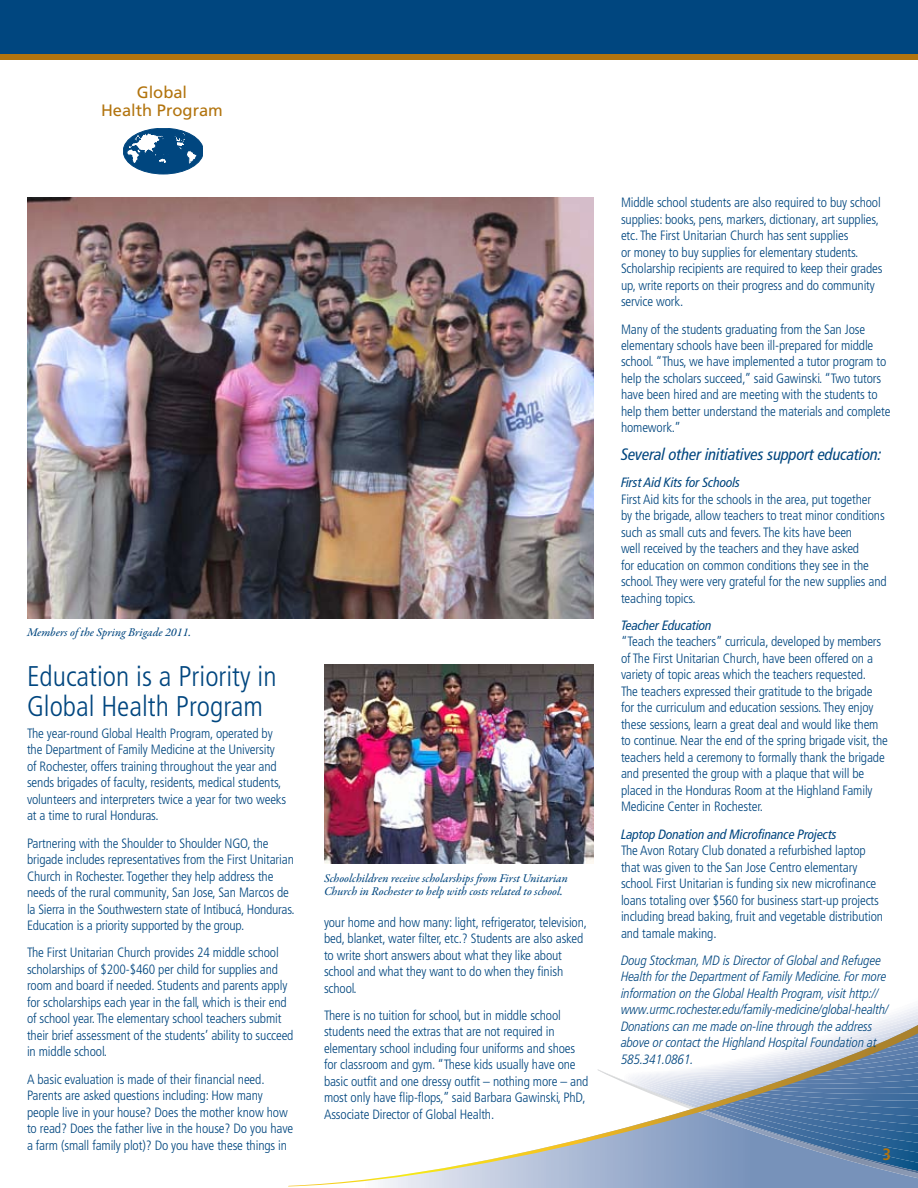
<style>
.page{position:relative;width:918px;height:1188px;background:#fff}
.page>*{position:absolute;margin:0;border:0;box-sizing:border-box;transform-origin:0 0}
.t1{font:300 condensed 28.5px/30px "Frutiger LT Pro";color:#00467f}
.t2{font:italic condensed 16.5px "Frutiger LT Pro";letter-spacing:-.01em;color:#00467f}
.t3{font:16.5px/18px "Frutiger";color:#b2740e;text-align:center}
.t4{font:700 condensed 16.5px "Frutiger LT Pro";color:#b2740e}
.t5{font:300 condensed 13.5px/16.5px "Frutiger LT Pro";letter-spacing:-.01em;color:#00467f}
.t6{font:italic 300 condensed 13.5px/16.5px "Frutiger LT Pro";letter-spacing:-.01em;color:#00467f}
.t7{font:italic condensed 13.5px "Frutiger LT Pro";letter-spacing:-.01em;color:#00467f}
.t8{font:12px/13.5px "Garamond Premr Pro Med It";letter-spacing:-.005em;color:#00467f}
</style>
<div class="page">
<div style="left:0;top:0;width:918px;height:54px;background:#00467f"></div>
<div style="left:0;top:54px;width:918px;height:5px;background:#b2740e"></div>
<svg style="left:123px;top:128px;width:79px;height:46px"></svg>
<svg style="left:289px;top:1186px;width:629px;height:2px"></svg>
<svg style="left:869px;top:1006px;width:49px;height:19px"></svg>
<svg style="left:288px;top:1025px;width:630px;height:161px"></svg>
<img style="left:324px;top:664px;width:270px;height:200px">
<img style="left:27px;top:197px;width:567px;height:422px">
<p class="t3" style="left:101px;top:83px;width:123px">Global<br>Health Program</p>
<p class="t8" style="left:27px;top:626px;width:166px">Members of the Spring Brigade 2011.</p>
<h1 class="t1" style="left:27px;top:661px;width:251px">Education is a Priority in<br>Global Health Program</h1>
<p class="t5" style="left:27px;top:725px;width:261px">The year-round Global Health Program, operated by the Department of Family Medicine at the University of Rochester, offers training throughout the year and sends brigades of faculty, residents, medical students, volunteers and interpreters twice a year for two weeks at a time to rural Honduras.</p>
<p class="t5" style="left:27px;top:835px;width:269px">Partnering with the Shoulder to Shoulder NGO, the brigade includes representatives from the First Unitarian Church in Rochester. Together they help address the needs of the rural community, San Jose, San Marcos de la Sierra in the Southwestern state of Intibucá, Honduras.<br>Education is a priority supported by the group.</p>
<p class="t5" style="left:27px;top:945px;width:268px">The First Unitarian Church provides 24 middle school scholarships of $200-$460 per child for supplies and room and board if needed. Students and parents apply for scholarships each year in the fall, which is their end of school year. The elementary school teachers submit their brief assessment of the students’ ability to succeed in middle school.</p>
<p class="t5" style="left:27px;top:1071px;width:268px">A basic evaluation is made of their financial need.<br>Parents are asked questions including: How many people live in your house? Does the mother know how to read? Does the father live in the house? Do you have a farm (small family plot)? Do you have these things in</p>
<p class="t8" style="left:324px;top:872px;width:245px">Schoolchildren receive scholarships from First Unitarian<br>Church in Rochester to help with costs related to school.</p>
<p class="t5" style="left:324px;top:914px;width:265px">your home and how many: light, refrigerator, television, bed, blanket, water filter, etc.? Students are also asked to write short answers about what they like about school and what they want to do when they finish school.</p>
<p class="t5" style="left:324px;top:1007px;width:266px">There is no tuition for school, but in middle school students need the extras that are not required in elementary school including four uniforms and shoes for classroom and gym. “These kids usually have one basic outfit and one dressy outfit – nothing more – and most only have flip-flops,” said Barbara Gawinski, PhD, Associate Director of Global Health.</p>
<p class="t5" style="left:621px;top:194px;width:263px">Middle school students are also required to buy school supplies: books, pens, markers, dictionary, art supplies, etc. The First Unitarian Church has sent supplies<br>or money to buy supplies for elementary students.<br>Scholarship recipients are required to keep their grades up, write reports on their progress and do community service work.</p>
<p class="t5" style="left:621px;top:321px;width:271px">Many of the students graduating from the San Jose elementary schools have been ill-prepared for middle school. “Thus, we have implemented a tutor program to help the scholars succeed,” said Gawinski. “Two tutors have been hired and are meeting with the students to help them better understand the materials and complete homework.”</p>
<p class="t2" style="left:621px;top:444px;width:262px">Several other initiatives support education:</p>
<p class="t7" style="left:621px;top:475px;width:121px">First Aid Kits for Schools</p>
<p class="t5" style="left:621px;top:491px;width:267px">First Aid kits for the schools in the area, put together<br>by the brigade, allow teachers to treat minor conditions such as small cuts and fevers. The kits have been<br>well received by the teachers and they have asked<br>for education on common conditions they see in the school. They were very grateful for the new supplies and teaching topics.</p>
<p class="t7" style="left:621px;top:617px;width:92px">Teacher Education</p>
<p class="t5" style="left:621px;top:634px;width:269px">“Teach the teachers” curricula, developed by members of The First Unitarian Church, have been offered on a variety of topic areas which the teachers requested.<br>The teachers expressed their gratitude to the brigade for the curriculum and education sessions. They enjoy these sessions, learn a great deal and would like them to continue. Near the end of the spring brigade visit, the teachers held a ceremony to formally thank the brigade and presented the group with a plaque that will be placed in the Honduras Room at the Highland Family Medicine Center in Rochester.</p>
<p class="t7" style="left:621px;top:826px;width:217px">Laptop Donation and Microfinance Projects</p>
<p class="t5" style="left:621px;top:842px;width:264px">The Avon Rotary Club donated a refurbished laptop that was given to the San Jose Centro elementary school. First Unitarian is funding six new microfinance loans totaling over $560 for business start-up projects including bread baking, fruit and vegetable distribution and tamale making.</p>
<p class="t6" style="left:621px;top:952px;width:269px">Doug Stockman, MD is Director of Global and Refugee Health for the Department of Family Medicine. For more information on the Global Health Program, visit http:// www.urmc.rochester.edu/family-medicine/global-health/ Donations can me made on-line through the address above or contact the Highland Hospital Foundation at 585.341.0861.</p>
<p class="t4" style="left:882px;top:1144px;width:10px">3</p>
</div>
